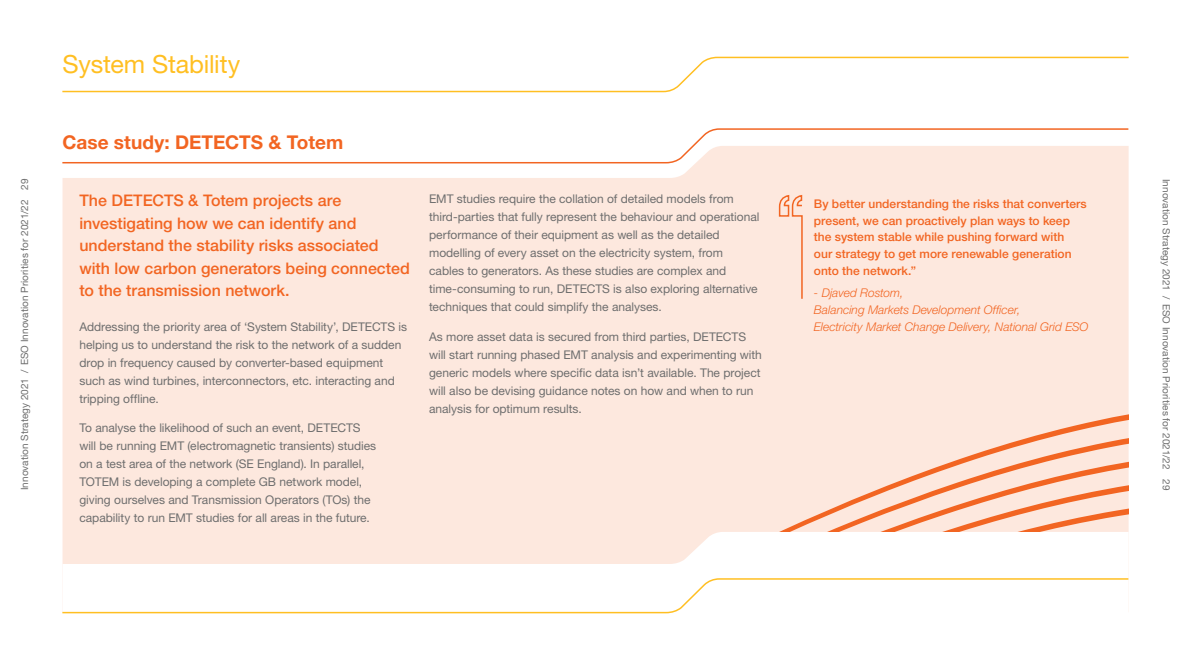
<style>
.page{position:relative;width:1191px;height:669px;background:#fff}
.page>*{position:absolute;margin:0;border:0;box-sizing:border-box;transform-origin:0 0}
.t1{font:25px "Helvetica Neue LT Pro";letter-spacing:-.005em;color:#ffbf22}
.t2{font:700 19px "Helvetica Neue LT Pro";color:#f26522}
.t3{font:500 16px/22.4px "Helvetica Neue LT Pro";color:#f26522}
.t4{font:12px/18px "Helvetica Neue LT Pro";letter-spacing:-.005em;color:#6e6e6e}
.t5{font:500 12px/16.8px "Helvetica Neue LT Pro";color:#f26522}
.t6{font:italic 300 12px/16.8px "Helvetica Neue LT Pro";color:#f26522}
.t7{font:10px "Helvetica Neue LT Pro";letter-spacing:.005em;color:#6e6e6e}
</style>
<div class="page">
<div style="left:63px;top:164px;width:1065px;height:368px;background:#fde8de"></div>
<svg style="left:62px;top:128px;width:1067px;height:36px"></svg>
<div style="left:63px;top:532px;width:656px;height:32px;background:#fde8de"></div>
<svg style="left:62px;top:56px;width:1067px;height:37px"></svg>
<svg style="left:62px;top:578px;width:1067px;height:36px"></svg>
<svg style="left:762px;top:401px;width:366px;height:131px;background:#fbd6c4"></svg>
<svg style="left:778px;top:194px;width:25px;height:106px;background:#fbd9c9"></svg>
<h1 class="t1" style="left:62px;top:49px;width:179px">System Stability</h1>
<h2 class="t2" style="left:63px;top:131px;width:282px">Case study: DETECTS &amp; Totem</h2>
<p class="t7" style="left:19px;top:490px;width:313px;rotate:-90deg">Innovation Strategy 2021 / ESO Innovation Priorities for 2021/22 29</p>
<p class="t7" style="left:1172px;top:179px;width:313px;rotate:90deg">Innovation Strategy 2021 / ESO Innovation Priorities for 2021/22 29</p>
<h3 class="t3" style="left:79px;top:189px;width:332px">The DETECTS &amp; Totem projects are investigating how we can identify and understand the stability risks associated with low carbon generators being connected to the transmission network.</h3>
<p class="t4" style="left:79px;top:317px;width:329px">Addressing the priority area of ‘System Stability’, DETECTS is helping us to understand the risk to the network of a sudden drop in frequency caused by converter-based equipment such as wind turbines, interconnectors, etc. interacting and tripping offline.</p>
<p class="t4" style="left:79px;top:419px;width:298px">To analyse the likelihood of such an event, DETECTS will be running EMT (electromagnetic transients) studies on a test area of the network (SE England). In parallel, TOTEM is developing a complete GB network model, giving ourselves and Transmission Operators (TOs) the capability to run EMT studies for all areas in the future.</p>
<p class="t4" style="left:429px;top:190px;width:332px">EMT studies require the collation of detailed models from third-parties that fully represent the behaviour and operational performance of their equipment as well as the detailed modelling of every asset on the electricity system, from cables to generators. As these studies are complex and time-consuming to run, DETECTS is also exploring alternative techniques that could simplify the analyses.</p>
<p class="t4" style="left:429px;top:327px;width:334px">As more asset data is secured from third parties, DETECTS will start running phased EMT analysis and experimenting with generic models where specific data isn’t available. The project will also be devising guidance notes on how and when to run analysis for optimum results.</p>
<p class="t5" style="left:814px;top:195px;width:274px">By better understanding the risks that converters present, we can proactively plan ways to keep the system stable while pushing forward with<br>our strategy to get more renewable generation onto the network.”</p>
<p class="t6" style="left:814px;top:285px;width:276px">- Djaved Rostom,<br>Balancing Markets Development Officer,<br>Electricity Market Change Delivery, National Grid ESO</p>
</div>
